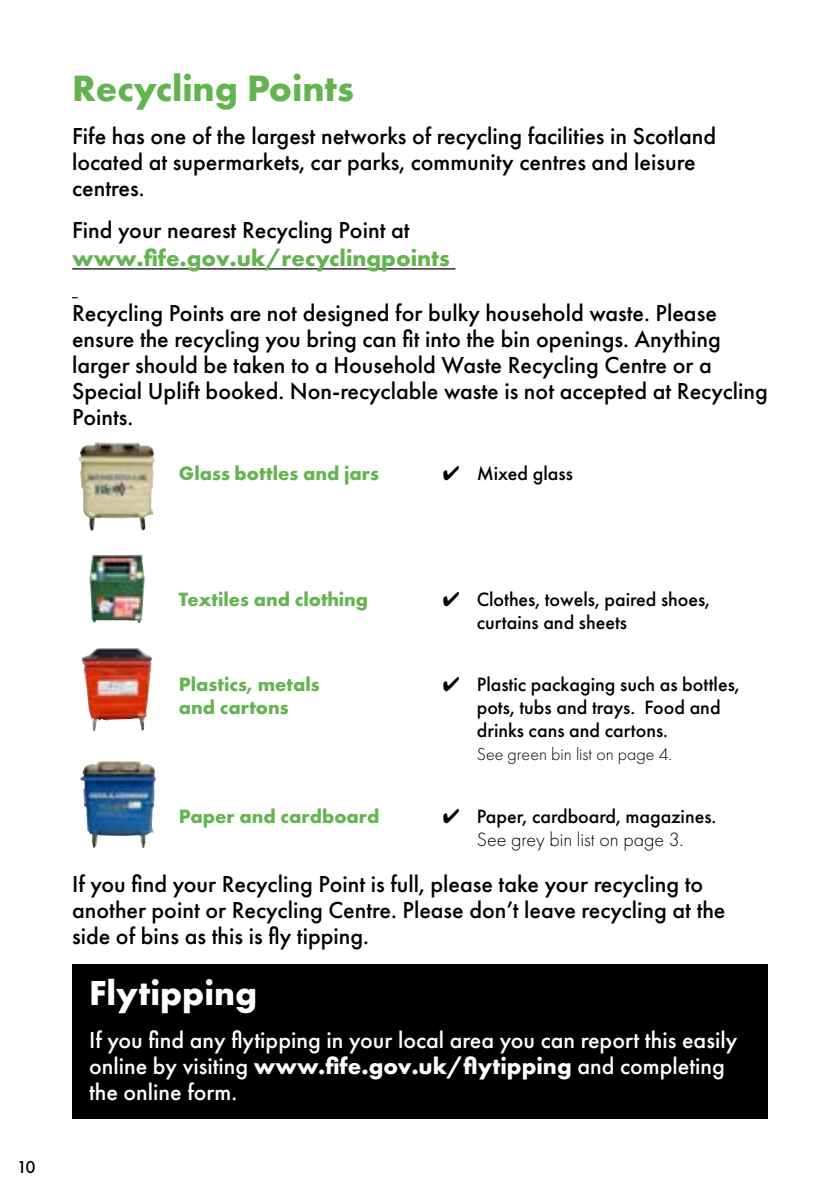
<style>
.page{position:relative;width:840px;height:1191px;background:#fff}
.page>*{position:absolute;margin:0;border:0;box-sizing:border-box;transform-origin:0 0}
.t1{font:700 38px "Futura PT";color:#63b450}
.t2{font:700 36px "Futura PT";color:#fff}
.t3{font:500 24px/25.8px "Futura PT";color:#000}
.t4{font:500 24px/25.8px "Futura PT";color:#fff}
.t5{font:700 24px "Futura PT";color:#63b450}
.t6{font:500 20px/23px "Futura PT";color:#000}
.t7{font:700 20px "Futura PT";color:#63b450}
.t8{font:300 18px "Futura PT";color:#000}
.t9{font:500 18px "Futura PT";color:#000}
.s1{font-weight:300}
.s2{font-weight:700}
</style>
<div class="page">
<hr style="left:72px;top:268px;width:383px;height:1px;background:#000">
<img style="left:78px;top:442px;width:78px;height:89px">
<img style="left:89px;top:554px;width:55px;height:69px">
<img style="left:81px;top:648px;width:71px;height:83px">
<img style="left:80px;top:761px;width:76px;height:87px">
<div style="left:72px;top:965px;width:695px;height:154px;background:#000"></div>
<h1 class="t1" style="left:72px;top:64px;width:283px">Recycling Points</h1>
<p class="t3" style="left:72px;top:123px;width:645px">Fife has one of the largest networks of recycling facilities in Scotland located at supermarkets, car parks, community centres and leisure centres.</p>
<p class="t3" style="left:72px;top:217px;width:339px">Find your nearest Recycling Point at</p>
<p class="t5" style="left:72px;top:243px;width:379px">www.fife.gov.uk/recyclingpoints</p>
<p class="t3" style="left:72px;top:300px;width:697px">Recycling Points are not designed for bulky household waste. Please ensure the recycling you bring can fit into the bin openings. Anything larger should be taken to a Household Waste Recycling Centre or a Special Uplift booked. Non-recyclable waste is not accepted at Recycling Points.</p>
<p class="t7" style="left:179px;top:461px;width:201px">Glass bottles and jars</p>
<p class="t6" style="left:442px;top:462px;width:132px">✔ Mixed glass</p>
<p class="t9" style="left:17px;top:1156px;width:21px">10</p>
<p class="t7" style="left:179px;top:586px;width:191px">Textiles and clothing</p>
<p class="t6" style="left:476px;top:587px;width:234px;text-indent:-34px">✔ Clothes, towels, paired shoes, curtains and sheets</p>
<p class="t7" style="left:179px;top:672px;width:142px">Plastics, metals</p>
<p class="t6" style="left:442px;top:673px;width:298px">✔ Plastic packaging such as bottles,</p>
<p class="t7" style="left:179px;top:695px;width:111px">and cartons</p>
<p class="t6" style="left:476px;top:696px;width:245px">pots, tubs and trays. Food and drinks cans and cartons.</p>
<p class="t8" style="left:476px;top:744px;width:197px">See green bin list on page 4.</p>
<p class="t7" style="left:179px;top:803px;width:202px">Paper and cardboard</p>
<p class="t6" style="left:442px;top:805px;width:275px;text-align:center">✔ Paper, cardboard, magazines.<br><span class="s1">See grey bin list on page 3.</span></p>
<p class="t3" style="left:72px;top:871px;width:654px">If you find your Recycling Point is full, please take your recycling to another point or Recycling Centre. Please don’t leave recycling at the side of bins as this is fly tipping.</p>
<h2 class="t2" style="left:89px;top:970px;width:170px">Flytipping</h2>
<p class="t4" style="left:89px;top:1027px;width:649px">If you find any flytipping in your local area you can report this easily online by visiting <span class="s2">www.fife.gov.uk/flytipping</span> and completing the online form.</p>
</div>
